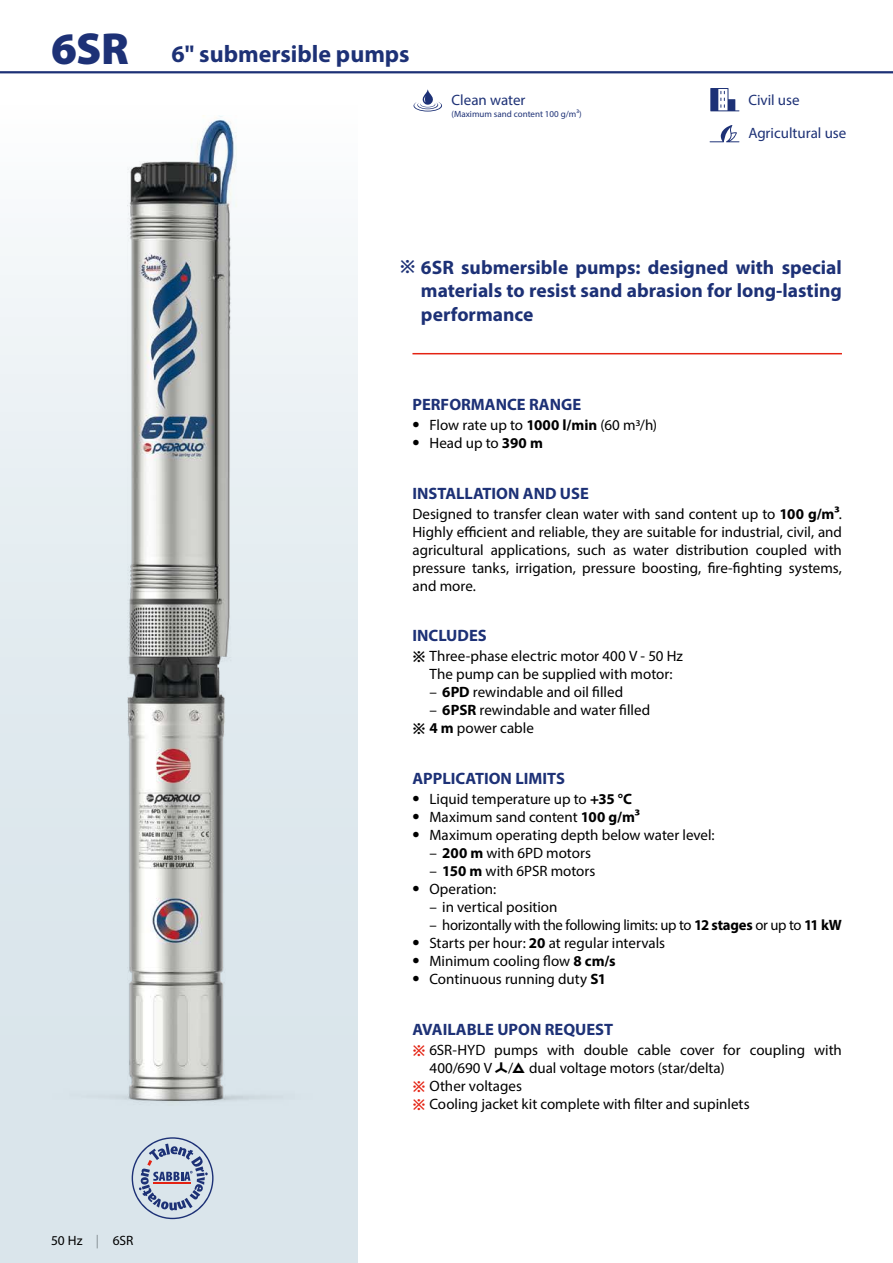
<style>
.page{position:relative;width:893px;height:1263px;background:#fff}
.page>*{position:absolute;margin:0;border:0;box-sizing:border-box;transform-origin:0 0}
.t1{font:900 45px "Myriad Pro";color:#1d3176}
.t2{font:700 24px "Myriad Pro";color:#1d3176}
.t3{font:700 19.5px/23.4px "Myriad Pro";color:#1d3176;text-align:justify}
.t4{font:700 16.5px "Myriad Pro";color:#1d3176}
.t5{font:15px/18px "Myriad Pro";color:#000;text-align:justify}
.t6{font:15px "Myriad Pro";letter-spacing:-.02em;color:#000}
.t7{font:15px "Myriad Pro";color:#1d3176}
.t8{font:13.5px "Myriad Pro";color:#000}
.t9{font:9px "Myriad Pro";color:#1d3176}
.s1{font-family:"Apple SD Gothic Neo";font-size:18px}
.s2{font-weight:700;font-size:21px}
.s3{font-weight:700}
.s4{font-family:"Apple SD Gothic Neo";font-weight:700}
.s5{font-family:"Apple SD Gothic Neo";font-weight:700;color:#e42313}
.s6{color:#9c9e9f}
</style>
<div class="page">
<div style="left:0;top:81px;width:357px;height:1182px;background:linear-gradient(to bottom,#f7fafb,#d3e0e7)"></div>
<hr style="left:0;top:71px;width:893px;height:2px;background:#1d3176">
<img style="left:7px;top:115px;width:339px;height:1017px">
<img style="left:128px;top:120px;width:106px;height:982px">
<svg style="left:132px;top:1137px;width:82px;height:82px;background:#b1bbcf"></svg>
<svg style="left:710px;top:88px;width:29px;height:23px"></svg>
<svg style="left:710px;top:125px;width:29px;height:17px"></svg>
<svg style="left:413px;top:89px;width:29px;height:23px"></svg>
<hr style="left:412px;top:353px;width:430px;height:1px;background:#e42313">
<div style="left:51px;top:1226px;width:268px;height:27px;background:#dae5eb"></div>
<h1 class="t1" style="left:51px;top:18px;width:80px">6SR</h1>
<h2 class="t2" style="left:172px;top:38px;width:240px">6" submersible pumps</h2>
<p class="t7" style="left:452px;top:91px;width:75px">Clean water</p>
<p class="t9" style="left:452px;top:109px;width:132px">(Maximum sand content 100 g/m³)</p>
<p class="t7" style="left:748px;top:91px;width:53px">Civil use</p>
<p class="t7" style="left:748px;top:124px;width:100px">Agricultural use</p>
<h3 class="t3" style="left:421px;top:255px;width:422px;text-indent:-21px"><span class="s1">※</span> 6SR submersible pumps: designed with special materials to resist sand abrasion for long-lasting performance</h3>
<p class="t4" style="left:412px;top:394px;width:170px">PERFORMANCE RANGE</p>
<p class="t5" style="left:412px;top:416px;width:246px"><span class="s2">•</span> Flow rate up to <span class="s3">1000 l/min</span> (60 m3/h)</p>
<p class="t5" style="left:412px;top:434px;width:132px"><span class="s2">•</span> Head up to <span class="s3">390 m</span></p>
<p class="t4" style="left:412px;top:482px;width:178px">INSTALLATION AND USE</p>
<p class="t5" style="left:412px;top:504px;width:431px">Designed to transfer clean water with sand content up to <span class="s3">100 g/m³</span>.<br>Highly efficient and reliable, they are suitable for industrial, civil, and agricultural applications, such as water distribution coupled with pressure tanks, irrigation, pressure boosting, fire-fighting systems, and more.</p>
<p class="t4" style="left:412px;top:625px;width:76px">INCLUDES</p>
<p class="t5" style="left:412px;top:647px;width:272px;text-align:center"><span class="s4">※</span> Three-phase electric motor 400 V - 50 Hz<br>The pump can be supplied with motor:</p>
<p class="t5" style="left:429px;top:683px;width:195px">– <span class="s3">6PD</span> rewindable and oil filled</p>
<p class="t5" style="left:412px;top:701px;width:239px;text-indent:17px">– <span class="s3">6PSR</span> rewindable and water filled <span class="s4">※</span> <span class="s3">4 m</span> power cable</p>
<p class="t4" style="left:412px;top:768px;width:154px">APPLICATION LIMITS</p>
<p class="t5" style="left:412px;top:790px;width:221px"><span class="s2">•</span> Liquid temperature up to <span class="s3">+35 °C</span></p>
<p class="t5" style="left:412px;top:808px;width:229px"><span class="s2">•</span> Maximum sand content <span class="s3">100 g/m³</span></p>
<p class="t5" style="left:412px;top:826px;width:304px"><span class="s2">•</span> Maximum operating depth below water level:</p>
<p class="t5" style="left:429px;top:844px;width:163px">– <span class="s3">200 m</span> with 6PD motors</p>
<p class="t5" style="left:429px;top:862px;width:168px">– <span class="s3">150 m</span> with 6PSR motors</p>
<p class="t5" style="left:412px;top:880px;width:85px"><span class="s2">•</span> Operation:</p>
<p class="t5" style="left:429px;top:898px;width:130px">– in vertical position</p>
<p class="t6" style="left:429px;top:916px;width:414px">– horizontally with the following limits: up to <span class="s3">12 stages</span> or up to <span class="s3">11 kW</span></p>
<p class="t5" style="left:412px;top:934px;width:254px"><span class="s2">•</span> Starts per hour: <span class="s3">20</span> at regular intervals</p>
<p class="t5" style="left:412px;top:952px;width:205px"><span class="s2">•</span> Minimum cooling flow <span class="s3">8 cm/s</span></p>
<p class="t5" style="left:412px;top:970px;width:195px"><span class="s2">•</span> Continuous running duty <span class="s3">S1</span></p>
<p class="t4" style="left:412px;top:1018px;width:202px">AVAILABLE UPON REQUEST</p>
<p class="t5" style="left:412px;top:1040px;width:431px"><span class="s5">※</span> 6SR-HYD pumps with double cable cover for coupling with</p>
<p class="t5" style="left:429px;top:1058px;width:297px">400/690 V ▲/▼ dual voltage motors (star/delta)</p>
<p class="t5" style="left:412px;top:1076px;width:111px"><span class="s5">※</span> Other voltages</p>
<p class="t5" style="left:412px;top:1094px;width:339px"><span class="s5">※</span> Cooling jacket kit complete with filter and supinlets</p>
<p class="t8" style="left:51px;top:1232px;width:84px">50 Hz <span class="s6">|</span> 6SR</p>
</div>
